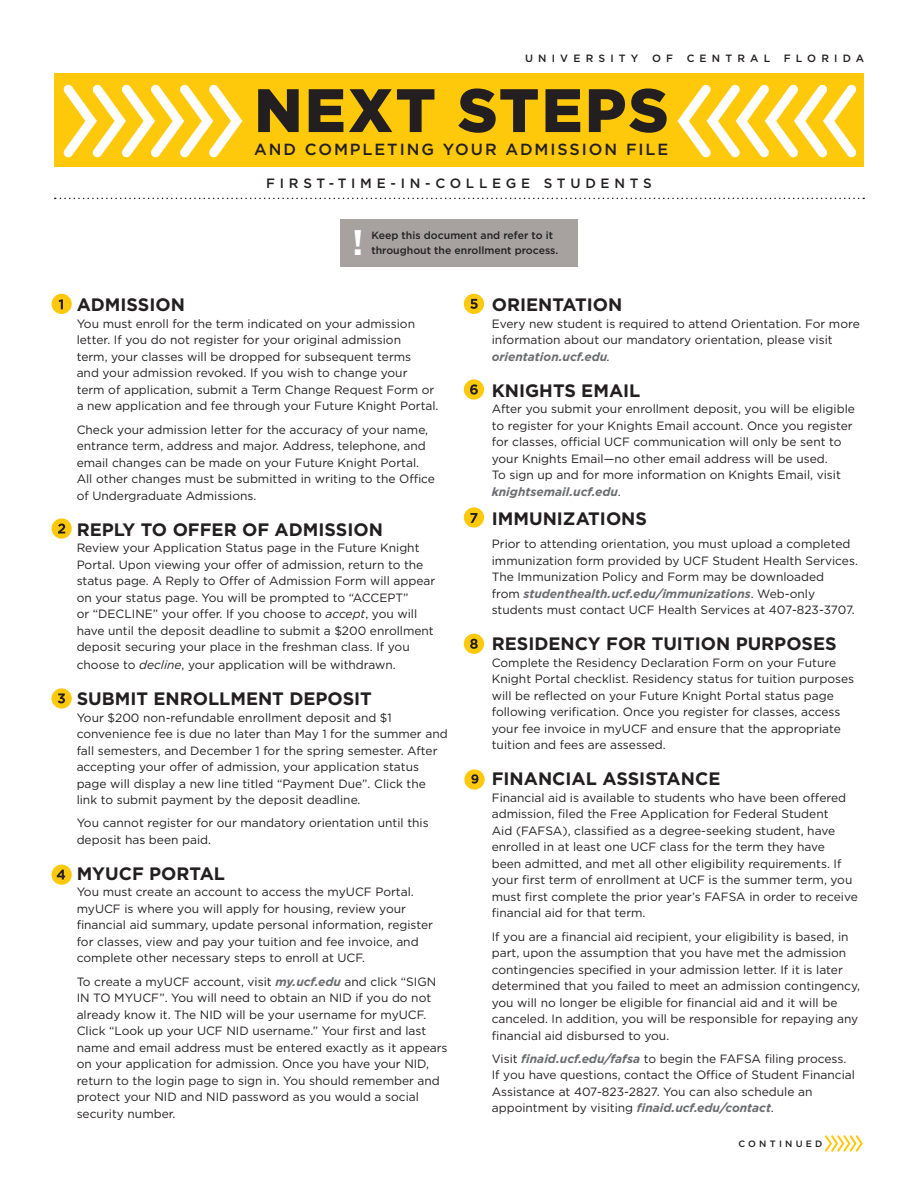
<style>
.page{position:relative;width:918px;height:1188px;background:#fff}
.page>*{position:absolute;margin:0;border:0;box-sizing:border-box;transform-origin:0 0}
.t1{font:900 61.2px "Gotham";letter-spacing:.04em;color:#231f20}
.t2{font:700 35.55px "Gotham";color:#fff}
.SECTION_HEADER{font:700 18px "Gotham";color:#231f20}
.BODY{font:700 18px "Gotham";color:#231f20}
.t3{font:500 16.05px "Gotham";letter-spacing:.12em;color:#231f20}
.t4{font:500 13.5px "Gotham";letter-spacing:.35em;color:#231f20}
.BODY-2{font:12px/16.5px "Gotham";color:#231f20}
.SECTION_HEADER-2{font:12px/16.5px "Gotham";color:#231f20}
.t5{font:500 10.5px/15px "Gotham";color:#231f20}
.t6{font:500 10.5px "Gotham";letter-spacing:.49em;color:#231f20}
.t7{font:500 9.3px "Gotham";letter-spacing:.35em;color:#231f20}
.s1{font-style:italic}
.s2{font-weight:700;font-style:italic;color:#6c6d70}
</style>
<div class="page">
<svg style="left:55px;top:198px;width:809px;height:1px"></svg>
<svg style="left:825px;top:1135px;width:38px;height:17px"></svg>
<div style="left:52px;top:518px;width:20px;height:21px;background:#fec80b;border-radius:50%"></div>
<svg style="left:58px;top:524px;width:7px;height:10px"></svg>
<div style="left:52px;top:688px;width:20px;height:21px;background:#fec80b;border-radius:50%"></div>
<svg style="left:58px;top:693px;width:7px;height:10px"></svg>
<div style="left:52px;top:294px;width:20px;height:20px;background:#fec80b;border-radius:50%"></div>
<svg style="left:59px;top:299px;width:4px;height:10px"></svg>
<div style="left:464px;top:294px;width:20px;height:20px;background:#fec80b;border-radius:50%"></div>
<svg style="left:470px;top:299px;width:8px;height:10px"></svg>
<div style="left:464px;top:379px;width:20px;height:21px;background:#fec80b;border-radius:50%"></div>
<svg style="left:470px;top:384px;width:8px;height:11px"></svg>
<div style="left:464px;top:507px;width:20px;height:21px;background:#fec80b;border-radius:50%"></div>
<svg style="left:470px;top:513px;width:7px;height:10px"></svg>
<div style="left:52px;top:865px;width:20px;height:20px;background:#fec80b;border-radius:50%"></div>
<svg style="left:57px;top:870px;width:8px;height:9px"></svg>
<div style="left:54px;top:73px;width:810px;height:94px;background:#fec80b"></div>
<svg style="left:63px;top:85px;width:179px;height:73px"></svg>
<svg style="left:677px;top:84px;width:180px;height:73px"></svg>
<div style="left:464px;top:634px;width:20px;height:20px;background:#fec80b;border-radius:50%"></div>
<svg style="left:470px;top:639px;width:8px;height:10px"></svg>
<div style="left:340px;top:219px;width:238px;height:48px;background:#a7a2a0"></div>
<div style="left:464px;top:769px;width:21px;height:21px;background:#fec80b;border-radius:50%"></div>
<svg style="left:471px;top:774px;width:7px;height:10px"></svg>
<p class="t6" style="left:525px;top:52px;width:115px">UNIVERSITY</p>
<p class="t5" style="left:652px;top:51px;width:23px">O F</p>
<p class="t6" style="left:687px;top:52px;width:85px">CENTRAL</p>
<p class="t6" style="left:784px;top:52px;width:82px">FLORIDA</p>
<p class="t1" style="left:254px;top:68px;width:416px">NEXT STEPS</p>
<p class="t3" style="left:254px;top:139px;width:416px">AND COMPLETING YOUR ADMISSION FILE</p>
<p class="t4" style="left:266px;top:174px;width:387px">FIRST-TIME-IN-COLLEGE STUDENTS</p>
<p class="t2" style="left:352px;top:219px;width:13px">!</p>
<p class="t5" style="left:371px;top:228px;width:188px">Keep this document and refer to it throughout the enrollment process.</p>
<p class="SECTION_HEADER" style="left:77px;top:293px;width:110px">ADMISSION</p>
<p class="BODY-2" style="left:77px;top:315px;width:363px">You must enroll for the term indicated on your admission letter. If you do not register for your original admission<br>term, your classes will be dropped for subsequent terms<br>and your admission revoked. If you wish to change your term of application, submit a Term Change Request Form or a new application and fee through your Future Knight Portal.</p>
<p class="BODY-2" style="left:77px;top:421px;width:360px">Check your admission letter for the accuracy of your name, entrance term, address and major. Address, telephone, and email changes can be made on your Future Knight Portal.<br>All other changes must be submitted in writing to the Office of Undergraduate Admissions.</p>
<p class="SECTION_HEADER" style="left:77px;top:517px;width:308px">REPLY TO OFFER OF ADMISSION</p>
<p class="BODY-2" style="left:77px;top:539px;width:360px">Review your Application Status page in the Future Knight Portal. Upon viewing your offer of admission, return to the status page. A Reply to Offer of Admission Form will appear on your status page. You will be prompted to “ACCEPT”<br>or “DECLINE” your offer. If you choose to <span class="s1">accept</span>, you will have until the deposit deadline to submit a $200 enrollment deposit securing your place in the freshman class. If you</p>
<p class="BODY-2" style="left:77px;top:656px;width:321px">choose to <span class="s1">decline</span>, your application will be withdrawn.</p>
<p class="SECTION_HEADER" style="left:77px;top:687px;width:297px">SUBMIT ENROLLMENT DEPOSIT</p>
<p class="SECTION_HEADER-2" style="left:77px;top:709px;width:373px">Your $200 non-refundable enrollment deposit and $1 convenience fee is due no later than May 1 for the summer and fall semesters, and December 1 for the spring semester. After accepting your offer of admission, your application status page will display a new line titled “Payment Due”. Click the link to submit payment by the deposit deadline.</p>
<p class="BODY-2" style="left:77px;top:815px;width:354px">You cannot register for our mandatory orientation until this deposit has been paid.</p>
<p class="SECTION_HEADER" style="left:77px;top:862px;width:150px">MYUCF PORTAL</p>
<p class="SECTION_HEADER-2" style="left:77px;top:884px;width:358px">You must create an account to access the myUCF Portal. myUCF is where you will apply for housing, review your financial aid summary, update personal information, register for classes, view and pay your tuition and fee invoice, and complete other necessary steps to enroll at UCF.</p>
<p class="SECTION_HEADER-2" style="left:77px;top:973px;width:372px">To create a myUCF account, visit <span class="s2">my.ucf.edu</span> and click “SIGN IN TO MYUCF”. You will need to obtain an NID if you do not already know it. The NID will be your username for myUCF.<br>Click “Look up your UCF NID username.” Your first and last name and email address must be entered exactly as it appears on your application for admission. Once you have your NID, return to the login page to sign in. You should remember and protect your NID and NID password as you would a social security number.</p>
<p class="SECTION_HEADER" style="left:492px;top:293px;width:132px">ORIENTATION</p>
<p class="BODY-2" style="left:492px;top:315px;width:369px">Every new student is required to attend Orientation. For more information about our mandatory orientation, please visit <span class="s2">orientation.ucf.edu</span><span class="s1">.</span></p>
<p class="SECTION_HEADER" style="left:492px;top:379px;width:150px">KNIGHTS EMAIL</p>
<p class="BODY-2" style="left:492px;top:401px;width:365px">After you submit your enrollment deposit, you will be eligible to register for your Knights Email account. Once you register for classes, official UCF communication will only be sent to your Knights Email—no other email address will be used.<br>To sign up and for more information on Knights Email, visit <span class="s2">knightsemail.ucf.edu</span>.</p>
<p class="BODY" style="left:492px;top:507px;width:157px">IMMUNIZATIONS</p>
<p class="BODY-2" style="left:492px;top:536px;width:368px">Prior to attending orientation, you must upload a completed immunization form provided by UCF Student Health Services.<br>The Immunization Policy and Form may be downloaded<br>from <span class="s2">studenthealth.ucf.edu/immunizations</span>. Web-only students must contact UCF Health Services at 407-823-3707.</p>
<p class="SECTION_HEADER" style="left:492px;top:632px;width:346px">RESIDENCY FOR TUITION PURPOSES</p>
<p class="BODY-2" style="left:492px;top:654px;width:364px">Complete the Residency Declaration Form on your Future Knight Portal checklist. Residency status for tuition purposes will be reflected on your Future Knight Portal status page following verification. Once you register for classes, access your fee invoice in myUCF and ensure that the appropriate tuition and fees are assessed.</p>
<p class="SECTION_HEADER" style="left:492px;top:767px;width:230px">FINANCIAL ASSISTANCE</p>
<p class="BODY-2" style="left:492px;top:789px;width:368px">Financial aid is available to students who have been offered admission, filed the Free Application for Federal Student<br>Aid (FAFSA), classified as a degree-seeking student, have enrolled in at least one UCF class for the term they have<br>been admitted, and met all other eligibility requirements. If your first term of enrollment at UCF is the summer term, you must first complete the prior year’s FAFSA in order to receive financial aid for that term.</p>
<p class="BODY-2" style="left:492px;top:928px;width:370px">If you are a financial aid recipient, your eligibility is based, in part, upon the assumption that you have met the admission contingencies specified in your admission letter. If it is later determined that you failed to meet an admission contingency, you will no longer be eligible for financial aid and it will be canceled. In addition, you will be responsible for repaying any financial aid disbursed to you.</p>
<p class="BODY-2" style="left:492px;top:1050px;width:365px">Visit <span class="s2">finaid.ucf.edu/fafsa</span> to begin the FAFSA filing process.<br>If you have questions, contact the Office of Student Financial Assistance at 407-823-2827. You can also schedule an appointment by visiting <span class="s2">finaid.ucf.edu/contact</span>.</p>
<p class="t7" style="left:738px;top:1137px;width:86px">CONTINUED</p>
</div>
